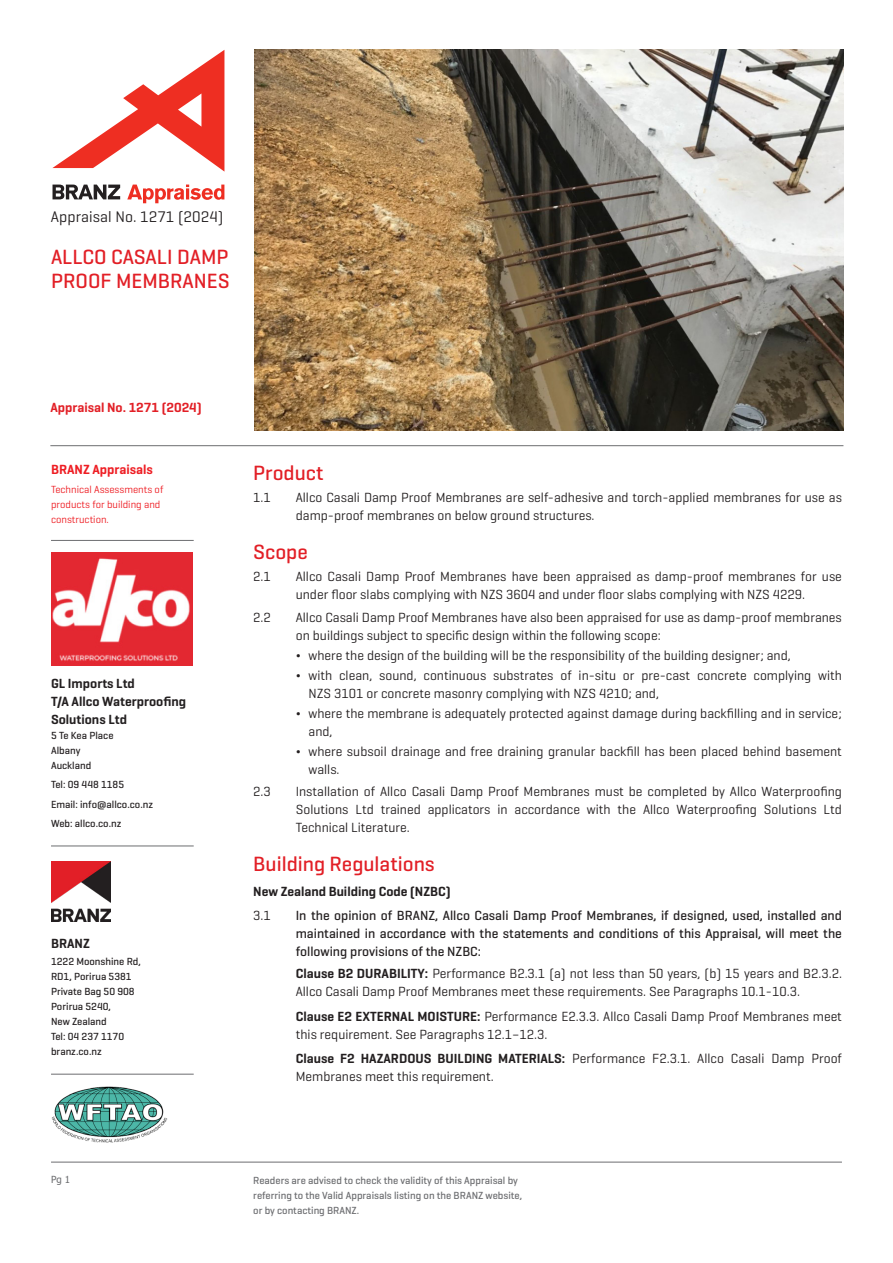
<style>
.page{position:relative;width:893px;height:1263px;background:#fff}
.page>*{position:absolute;margin:0;border:0;box-sizing:border-box;transform-origin:0 0}
.H3_Geo_P{font:500 21px/24px "Geogrotesque";color:#e21f26}
.t1{font:15.6px "Geogrotesque";letter-spacing:.005em;color:#231f20}
.Body_INDENT{font:13.5px/18px "Geogrotesque";color:#231f20}
.t2{font:500 13.5px/18px "Geogrotesque";color:#231f20;text-align:justify}
.H5_Geo_P{font:600 13.5px/18px "Geogrotesque";color:#231f20}
.H5_Geo_P_INDENT{font:600 13.5px "Geogrotesque";color:#231f20}
.H4_Geo_P{font:600 13.5px "Geogrotesque";color:#e21f26}
.Body{font:600 13.5px "Geogrotesque";color:#ee1d23}
.Small_Body_Geo_P{font:500 10.5px/15px "Geogrotesque";color:#231f20}
.Small_Body_Geo_P-2{font:500 10.5px/15px "Geogrotesque";color:#6c6d70}
.Body-2{font:10.5px/15px "Geogrotesque";color:#ee1d23}
.t3{font:9.75px "Tahoma";color:#6c6d70}
.s1{font-weight:500}
.s2{font-weight:600}
</style>
<div class="page">
<hr style="left:51px;top:540px;width:143px;height:1px;background:#6c6d70">
<img style="left:51px;top:552px;width:142px;height:114px">
<hr style="left:51px;top:846px;width:143px;height:1px;background:#6c6d70">
<img style="left:51px;top:862px;width:60px;height:59px">
<hr style="left:51px;top:1074px;width:143px;height:1px;background:#6c6d70">
<hr style="left:50px;top:445px;width:793px;height:1px;background:#6c6d70">
<hr style="left:51px;top:1162px;width:791px;height:1px;background:#6c6d70">
<img style="left:51px;top:1086px;width:117px;height:57px">
<svg style="left:52px;top:50px;width:172px;height:122px"></svg>
<svg style="left:127px;top:185px;width:97px;height:18px"></svg>
<svg style="left:53px;top:185px;width:67px;height:14px"></svg>
<img style="left:255px;top:50px;width:588px;height:381px">
<p class="t1" style="left:51px;top:207px;width:174px">Appraisal No. 1271 (2024)</p>
<p class="H3_Geo_P" style="left:51px;top:245px;width:180px">ALLCO CASALI DAMP<br>PROOF MEMBRANES</p>
<p class="H4_Geo_P" style="left:50px;top:399px;width:153px">Appraisal No. 1271 (2024)</p>
<p class="Body" style="left:51px;top:461px;width:103px">BRANZ Appraisals</p>
<p class="Body-2" style="left:51px;top:482px;width:114px">Technical Assessments of products for building and construction.</p>
<p class="H5_Geo_P" style="left:51px;top:674px;width:137px">GL Imports Ltd<br>T/A Allco Waterproofing<br>Solutions Ltd</p>
<p class="Small_Body_Geo_P" style="left:51px;top:728px;width:64px">5 Te Kea Place</p>
<p class="Small_Body_Geo_P" style="left:51px;top:743px;width:31px">Albany</p>
<p class="Small_Body_Geo_P" style="left:51px;top:758px;width:42px">Auckland</p>
<p class="Small_Body_Geo_P" style="left:51px;top:777px;width:75px">Tel: 09 448 1185</p>
<p class="Small_Body_Geo_P" style="left:51px;top:796px;width:104px">Email: info@allco.co.nz</p>
<p class="Small_Body_Geo_P" style="left:51px;top:815px;width:72px">Web: allco.co.nz</p>
<p class="H5_Geo_P" style="left:51px;top:934px;width:40px">BRANZ</p>
<p class="Small_Body_Geo_P" style="left:51px;top:954px;width:91px">1222 Moonshine Rd,</p>
<p class="Small_Body_Geo_P" style="left:51px;top:969px;width:82px">RD1, Porirua 5381</p>
<p class="Small_Body_Geo_P" style="left:51px;top:984px;width:85px">Private Bag 50 908</p>
<p class="Small_Body_Geo_P" style="left:51px;top:999px;width:62px">Porirua 5240,<br>New Zealand</p>
<p class="Small_Body_Geo_P" style="left:51px;top:1029px;width:75px">Tel: 04 237 1170</p>
<p class="Small_Body_Geo_P" style="left:51px;top:1044px;width:52px">branz.co.nz</p>
<p class="H3_Geo_P" style="left:253px;top:460px;width:72px">Product</p>
<p class="Body_INDENT" style="left:253px;top:488px;width:19px">1.1</p>
<p class="Body_INDENT" style="left:296px;top:488px;width:548px">Allco Casali Damp Proof Membranes are self-adhesive and torch-applied membranes for use as damp-proof membranes on below ground structures.</p>
<p class="H3_Geo_P" style="left:253px;top:539px;width:56px">Scope</p>
<p class="Body_INDENT" style="left:253px;top:567px;width:19px">2.1</p>
<p class="Body_INDENT" style="left:296px;top:567px;width:548px">Allco Casali Damp Proof Membranes have been appraised as damp-proof membranes for use under floor slabs complying with NZS 3604 and under floor slabs complying with NZS 4229.</p>
<p class="Body_INDENT" style="left:253px;top:607px;width:19px">2.2</p>
<p class="Body_INDENT" style="left:296px;top:607px;width:548px">Allco Casali Damp Proof Membranes have also been appraised for use as damp-proof membranes on buildings subject to specific design within the following scope:</p>
<p class="Body_INDENT" style="left:296px;top:646px;width:496px"><span class="s1">¬</span> where the design of the building will be the responsibility of the building designer; and,</p>
<p class="Body_INDENT" style="left:309px;top:666px;width:535px;text-indent:-13px"><span class="s1">¬</span> with clean, sound, continuous substrates of in-situ or pre-cast concrete complying with<br>NZS 3101 or concrete masonry complying with NZS 4210; and,</p>
<p class="Body_INDENT" style="left:309px;top:704px;width:535px;text-indent:-13px"><span class="s1">¬</span> where the membrane is adequately protected against damage during backfilling and in service; and,</p>
<p class="Body_INDENT" style="left:309px;top:742px;width:535px;text-indent:-13px"><span class="s1">¬</span> where subsoil drainage and free draining granular backfill has been placed behind basement walls.</p>
<p class="Body_INDENT" style="left:253px;top:782px;width:19px">2.3</p>
<p class="Body_INDENT" style="left:296px;top:782px;width:548px;text-align:justify">Installation of Allco Casali Damp Proof Membranes must be completed by Allco Waterproofing Solutions Ltd trained applicators in accordance with the Allco Waterproofing Solutions Ltd Technical Literature.</p>
<p class="H3_Geo_P" style="left:253px;top:851px;width:183px">Building Regulations</p>
<p class="H5_Geo_P_INDENT" style="left:253px;top:882px;width:199px">New Zealand Building Code (NZBC)</p>
<p class="Body_INDENT" style="left:253px;top:906px;width:19px">3.1</p>
<p class="t2" style="left:296px;top:906px;width:548px">In the opinion of BRANZ, Allco Casali Damp Proof Membranes, if designed, used, installed and maintained in accordance with the statements and conditions of this Appraisal, will meet the following provisions of the NZBC:</p>
<p class="Body_INDENT" style="left:296px;top:964px;width:548px"><span class="s2">Clause B2 DURABILITY:</span> Performance B2.3.1 (a) not less than 50 years, (b) 15 years and B2.3.2.<br>Allco Casali Damp Proof Membranes meet these requirements. See Paragraphs 10.1-10.3.</p>
<p class="Body_INDENT" style="left:296px;top:1006px;width:548px"><span class="s2">Clause E2 EXTERNAL MOISTURE:</span> Performance E2.3.3. Allco Casali Damp Proof Membranes meet this requirement. See Paragraphs 12.1–12.3.</p>
<p class="Body_INDENT" style="left:296px;top:1049px;width:548px"><span class="s2">Clause F2 HAZARDOUS BUILDING MATERIALS:</span> Performance F2.3.1. Allco Casali Damp Proof<br>Membranes meet this requirement.</p>
<p class="t3" style="left:51px;top:1173px;width:21px">Pg 1</p>
<p class="Small_Body_Geo_P-2" style="left:253px;top:1172px;width:270px">Readers are advised to check the validity of this Appraisal by referring to the Valid Appraisals listing on the BRANZ website, or by contacting BRANZ.</p>
</div>
